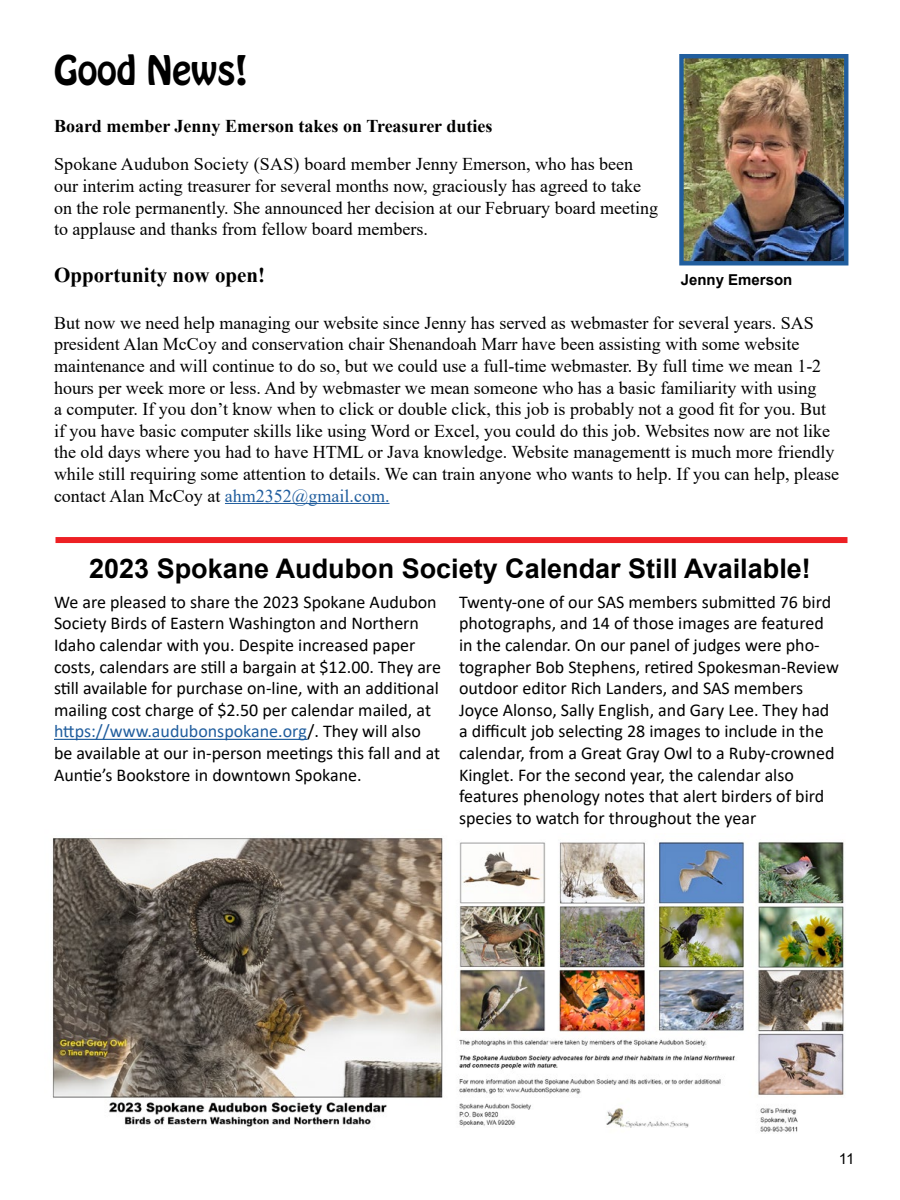
<style>
.page{position:relative;width:900px;height:1200px;background:#fff}
.page>*{position:absolute;margin:0;border:0;box-sizing:border-box;transform-origin:0 0}
.t1{font:36px "Hobo Std";color:#000}
.t2{font:700 27px "Arial";color:#000}
.t3{font:700 21px "Times New Roman";color:#000}
.t4{font:18px/21.6px "Times New Roman";color:#000}
.t5{font:18px/21.6px "Calibri";color:#000}
.t6{font:700 18px "Times New Roman";color:#000}
.t7{font:700 15px "Arial";color:#000}
.t8{font:15px "Arial";color:#000}
.s1{color:#215e9e}
</style>
<div class="page">
<div style="left:56px;top:537px;width:792px;height:6px;background:#ed2024"></div>
<hr style="left:54px;top:739px;width:253px;height:1px;background:#215e9e">
<img style="left:459px;top:842px;width:385px;height:290px">
<img style="left:52px;top:838px;width:391px;height:289px">
<img style="left:684px;top:59px;width:159px;height:202px">
<div style="left:679px;top:54px;width:169px;height:212px;border:4px solid #215e9e"></div>
<hr style="left:225px;top:503px;width:165px;height:1px;background:#215e9e">
<h1 class="t1" style="left:54px;top:45px;width:195px">Good News!</h1>
<p class="t6" style="left:54px;top:112px;width:440px">Board member Jenny Emerson takes on Treasurer duties</p>
<p class="t4" style="left:54px;top:153px;width:606px">Spokane Audubon Society (SAS) board member Jenny Emerson, who has been our interim acting treasurer for several months now, graciously has agreed to take on the role permanently. She announced her decision at our February board meeting to applause and thanks from fellow board members.</p>
<p class="t3" style="left:54px;top:260px;width:213px">Opportunity now open!</p>
<p class="t4" style="left:54px;top:311px;width:787px">But now we need help managing our website since Jenny has served as webmaster for several years. SAS president Alan McCoy and conservation chair Shenandoah Marr have been assisting with some website maintenance and will continue to do so, but we could use a full-time webmaster. By full time we mean 1-2 hours per week more or less. And by webmaster we mean someone who has a basic familiarity with using<br>a computer. If you don’t know when to click or double click, this job is probably not a good fit for you. But if you have basic computer skills like using Word or Excel, you could do this job. Websites now are not like the old days where you had to have HTML or Java knowledge. Website managementt is much more friendly while still requiring some attention to details. We can train anyone who wants to help. If you can help, please contact Alan McCoy at <span class="s1">ahm2352@gmail.com.</span></p>
<p class="t7" style="left:681px;top:269px;width:113px">Jenny Emerson</p>
<h2 class="t2" style="left:89px;top:549px;width:723px">2023 Spokane Audubon Society Calendar Still Available!</h2>
<p class="t5" style="left:459px;top:591px;width:381px">Twenty-one of our SAS members submitted 76 bird photographs, and 14 of those images are featured in the calendar. On our panel of judges were pho&shy;tographer Bob Stephens, retired Spokesman-Review outdoor editor Rich Landers, and SAS members Joyce Alonso, Sally English, and Gary Lee. They had a difficult job selecting 28 images to include in the calendar, from a Great Gray Owl to a Ruby-crowned Kinglet. For the second year, the calendar also features phenology notes that alert birders of bird species to watch for throughout the year</p>
<p class="t5" style="left:54px;top:591px;width:388px">We are pleased to share the 2023 Spokane Audubon Society Birds of Eastern Washington and Northern Idaho calendar with you. Despite increased paper costs, calendars are still a bargain at $12.00. They are still available for purchase on-line, with an additional mailing cost charge of $2.50 per calendar mailed, at <span class="s1">https://www.audubonspokane.org</span>/. They will also be available at our in-person meetings this fall and at Auntie’s Bookstore in downtown Spokane.</p>
<p class="t8" style="left:839px;top:1149px;width:17px">11</p>
</div>
